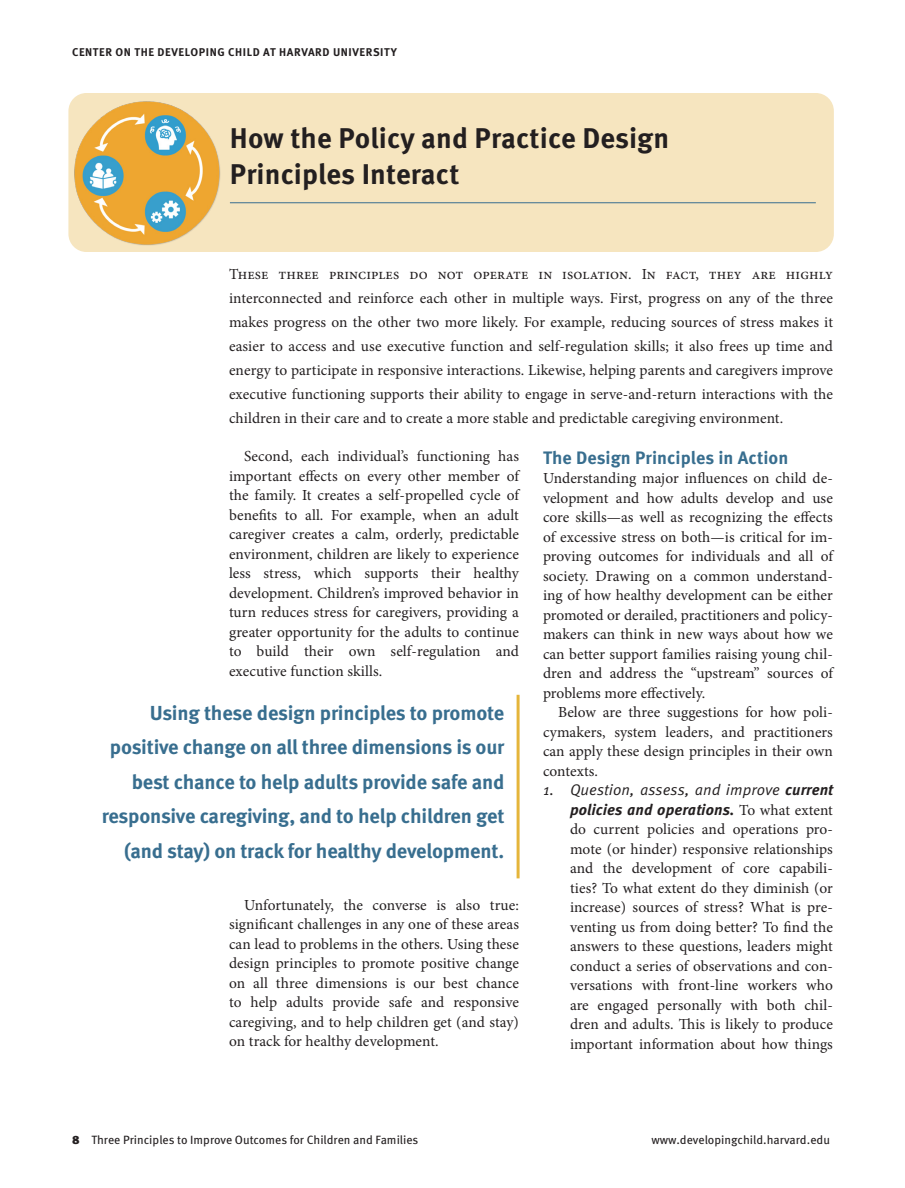
<style>
.page{position:relative;width:905px;height:1188px;background:#fff}
.page>*{position:absolute;margin:0;border:0;box-sizing:border-box;transform-origin:0 0}
.subhed_1{font:700 28.5px/36px "Meta OT";letter-spacing:.005em;color:#231f20}
.pullquote_left{font:700 20.25px/34.5px "Meta OT";letter-spacing:-.01em;color:#386e8f;text-align:right}
.intro_text_no_indent{font:700 18px "Meta OT";letter-spacing:.005em;color:#386e8f}
.intro_text_no_indent-2{font:15.3px/19.5px "Minion Pro";letter-spacing:.005em;color:#231f20;text-align:justify}
.sidebar1_text{font:12px "Meta OT";color:#231f20}
.header_left{font:700 11.25px "Meta OT";letter-spacing:.05em;color:#231f20}
.s1{font-family:"Meta OT Norm Ita"}
.s2{font-family:"Meta OT";font-weight:700;font-style:italic}
.s3{font-weight:900}
</style>
<div class="page">
<hr style="left:516px;top:695px;width:3px;height:183px;background:#e5b53a">
<div style="left:68px;top:93px;width:765px;height:159px;background:#f6e5bf;border-radius:18px"></div>
<hr style="left:230px;top:202px;width:585px;height:1px;background:#386e8f">
<img style="left:74px;top:101px;width:146px;height:145px">
<p class="header_left" style="left:72px;top:45px;width:326px">CENTER ON THE DEVELOPING CHILD AT HARVARD UNIVERSITY</p>
<p class="subhed_1" style="left:230px;top:121px;width:441px">How the Policy and Practice Design<br>Principles Interact</p>
<p class="intro_text_no_indent-2" style="left:229px;top:263px;width:605px;line-height:24px">These three principles do not operate in isolation. In fact, they are highly interconnected and reinforce each other in multiple ways. First, progress on any of the three makes progress on the other two more likely. For example, reducing sources of stress makes it easier to access and use executive function and self-regulation skills; it also frees up time and energy to participate in responsive interactions. Likewise, helping parents and caregivers improve executive functioning supports their ability to engage in serve-and-return interactions with the children in their care and to create a more stable and predictable caregiving environment.</p>
<p class="intro_text_no_indent-2" style="left:229px;top:447px;width:293px;text-indent:15px">Second, each individual’s functioning has important effects on every other member of the family. It creates a self-propelled cycle of benefits to all. For example, when an adult caregiver creates a calm, orderly, predictable environment, children are likely to experience less stress, which supports their healthy development. Children’s improved behavior in turn reduces stress for caregivers, providing a greater opportunity for the adults to continue to build their own self-regulation and executive function skills.</p>
<p class="pullquote_left" style="left:102px;top:696px;width:404px">Using these design principles to promote positive change on all three dimensions is our best chance to help adults provide safe and responsive caregiving, and to help children get (and stay) on track for healthy development.</p>
<p class="intro_text_no_indent-2" style="left:229px;top:895px;width:291px;text-indent:15px">Unfortunately, the converse is also true: significant challenges in any one of these areas can lead to problems in the others. Using these design principles to promote positive change on all three dimensions is our best chance to help adults provide safe and responsive caregiving, and to help children get (and stay) on track for healthy development.</p>
<p class="intro_text_no_indent" style="left:543px;top:446px;width:247px">The Design Principles in Action</p>
<p class="intro_text_no_indent-2" style="left:543px;top:469px;width:293px">Understanding major influences on child de&shy;velopment and how adults develop and use core skills—as well as recognizing the effects of excessive stress on both—is critical for im&shy;proving outcomes for individuals and all of society. Drawing on a common understand&shy;ing of how healthy development can be either promoted or derailed, practitioners and policy&shy;makers can think in new ways about how we can better support families raising young chil&shy;dren and address the “upstream” sources of problems more effectively.</p>
<p class="intro_text_no_indent-2" style="left:543px;top:703px;width:291px;text-indent:15px">Below are three suggestions for how poli&shy;cymakers, system leaders, and practitioners can apply these design principles in their own contexts.</p>
<p class="intro_text_no_indent-2" style="left:570px;top:781px;width:265px;text-indent:-27px"><span class="s1">1. Question, assess, and improve</span> <span class="s2">current policies and operations.</span> To what extent do current policies and operations pro&shy;mote (or hinder) responsive relationships and the development of core capabili&shy;ties? To what extent do they diminish (or increase) sources of stress? What is pre&shy;venting us from doing better? To find the answers to these questions, leaders might conduct a series of observations and con&shy;versations with front-line workers who are engaged personally with both chil&shy;dren and adults. This is likely to produce important information about how things</p>
<p class="sidebar1_text" style="left:72px;top:1132px;width:348px"><span class="s3">8</span> Three Principles to Improve Outcomes for Children and Families</p>
<p class="sidebar1_text" style="left:651px;top:1132px;width:180px">www.developingchild.harvard.edu</p>
</div>
